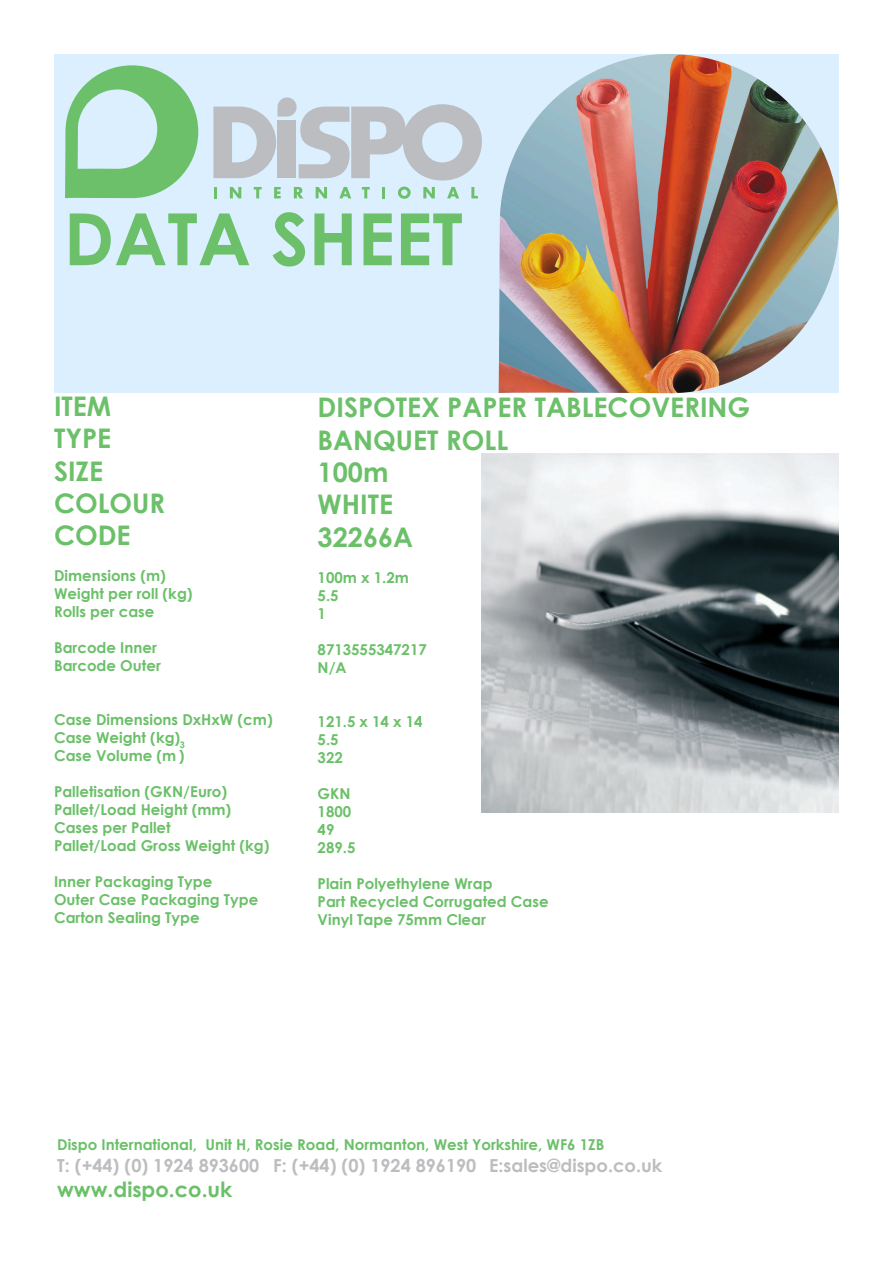
<style>
.page{position:relative;width:893px;height:1263px;background:#fff}
.page>*{position:absolute;margin:0;border:0;box-sizing:border-box;transform-origin:0 0}
.t1{font:700 72px "Century Gothic";color:#6bc069}
.t2{font:700 27px "Century Gothic";color:#6bc069}
.t3{font:700 21px "Century Gothic";color:#6bc069}
.t4{font:700 18px "Century Gothic";color:#bcbdc0}
.t5{font:700 15px/18px "Century Gothic";color:#6bc069}
.t6{font:700 9px "Century Gothic";color:#6bc069}
</style>
<div class="page">
<div style="left:54px;top:54px;width:785px;height:339px;background:#dbefff"></div>
<img style="left:499px;top:54px;width:340px;height:339px">
<svg style="left:214px;top:187px;width:3px;height:11px"></svg>
<svg style="left:230px;top:187px;width:11px;height:11px"></svg>
<svg style="left:254px;top:187px;width:8px;height:11px"></svg>
<svg style="left:274px;top:187px;width:7px;height:11px"></svg>
<svg style="left:294px;top:187px;width:9px;height:11px"></svg>
<svg style="left:316px;top:187px;width:11px;height:11px"></svg>
<svg style="left:339px;top:187px;width:12px;height:11px"></svg>
<svg style="left:362px;top:187px;width:8px;height:11px"></svg>
<svg style="left:382px;top:187px;width:3px;height:11px"></svg>
<svg style="left:398px;top:187px;width:13px;height:12px"></svg>
<svg style="left:423px;top:187px;width:12px;height:11px"></svg>
<svg style="left:447px;top:187px;width:12px;height:11px"></svg>
<svg style="left:471px;top:187px;width:7px;height:11px"></svg>
<svg style="left:65px;top:65px;width:133px;height:134px"></svg>
<svg style="left:213px;top:97px;width:269px;height:83px"></svg>
<img style="left:482px;top:454px;width:357px;height:358px">
<p class="t1" style="left:64px;top:184px;width:400px">DATA SHEET</p>
<p class="t2" style="left:54px;top:385px;width:59px">ITEM</p>
<p class="t2" style="left:54px;top:418px;width:59px">TYPE</p>
<p class="t2" style="left:54px;top:450px;width:51px">SIZE</p>
<p class="t2" style="left:54px;top:483px;width:113px">COLOUR</p>
<p class="t2" style="left:54px;top:515px;width:78px">CODE</p>
<p class="t5" style="left:54px;top:566px;width:113px">Dimensions (m)</p>
<p class="t5" style="left:54px;top:584px;width:140px">Weight per roll (kg)</p>
<p class="t5" style="left:54px;top:602px;width:102px">Rolls per case</p>
<p class="t5" style="left:54px;top:638px;width:104px">Barcode Inner</p>
<p class="t5" style="left:54px;top:656px;width:108px">Barcode Outer</p>
<p class="t5" style="left:54px;top:710px;width:220px">Case Dimensions DxHxW (cm)</p>
<p class="t5" style="left:54px;top:728px;width:128px">Case Weight (kg)</p>
<p class="t5" style="left:54px;top:746px;width:132px">Case Volume (m )</p>
<p class="t5" style="left:54px;top:782px;width:175px">Palletisation (GKN/Euro)</p>
<p class="t5" style="left:54px;top:800px;width:179px">Pallet/Load Height (mm)</p>
<p class="t5" style="left:54px;top:818px;width:118px">Cases per Pallet</p>
<p class="t5" style="left:54px;top:836px;width:217px">Pallet/Load Gross Weight (kg)</p>
<p class="t5" style="left:54px;top:872px;width:206px">Inner Packaging Type<br>Outer Case Packaging Type</p>
<p class="t5" style="left:54px;top:908px;width:147px">Carton Sealing Type</p>
<p class="t6" style="left:180px;top:738px;width:7px">3</p>
<p class="t2" style="left:318px;top:387px;width:434px">DISPOTEX PAPER TABLECOVERING</p>
<p class="t2" style="left:318px;top:419px;width:192px">BANQUET ROLL</p>
<p class="t2" style="left:318px;top:452px;width:72px">100m</p>
<p class="t2" style="left:318px;top:484px;width:77px">WHITE</p>
<p class="t2" style="left:318px;top:516px;width:97px">32266A</p>
<p class="t5" style="left:318px;top:568px;width:93px">100m x 1.2m</p>
<p class="t5" style="left:318px;top:586px;width:22px">5.5</p>
<p class="t5" style="left:318px;top:604px;width:10px">1</p>
<p class="t5" style="left:318px;top:640px;width:111px">8713555347217</p>
<p class="t5" style="left:318px;top:658px;width:31px">N/A</p>
<p class="t5" style="left:318px;top:712px;width:107px">121.5 x 14 x 14</p>
<p class="t5" style="left:318px;top:730px;width:22px">5.5</p>
<p class="t5" style="left:318px;top:748px;width:27px">322</p>
<p class="t5" style="left:318px;top:784px;width:35px">GKN</p>
<p class="t5" style="left:318px;top:802px;width:35px">1800</p>
<p class="t5" style="left:318px;top:820px;width:18px">49</p>
<p class="t5" style="left:318px;top:838px;width:39px">289.5</p>
<p class="t5" style="left:318px;top:874px;width:176px">Plain Polyethylene Wrap</p>
<p class="t5" style="left:318px;top:892px;width:232px">Part Recycled Corrugated Case</p>
<p class="t5" style="left:318px;top:910px;width:170px">Vinyl Tape 75mm Clear</p>
<p class="t5" style="left:57px;top:1135px;width:549px">Dispo International, Unit H, Rosie Road, Normanton, West Yorkshire, WF6 1ZB</p>
<p class="t4" style="left:57px;top:1151px;width:607px">T: (+44) (0) 1924 893600 F: (+44) (0) 1924 896190 E:sales@dispo.co.uk</p>
<p class="t3" style="left:57px;top:1173px;width:177px">www.dispo.co.uk</p>
</div>
